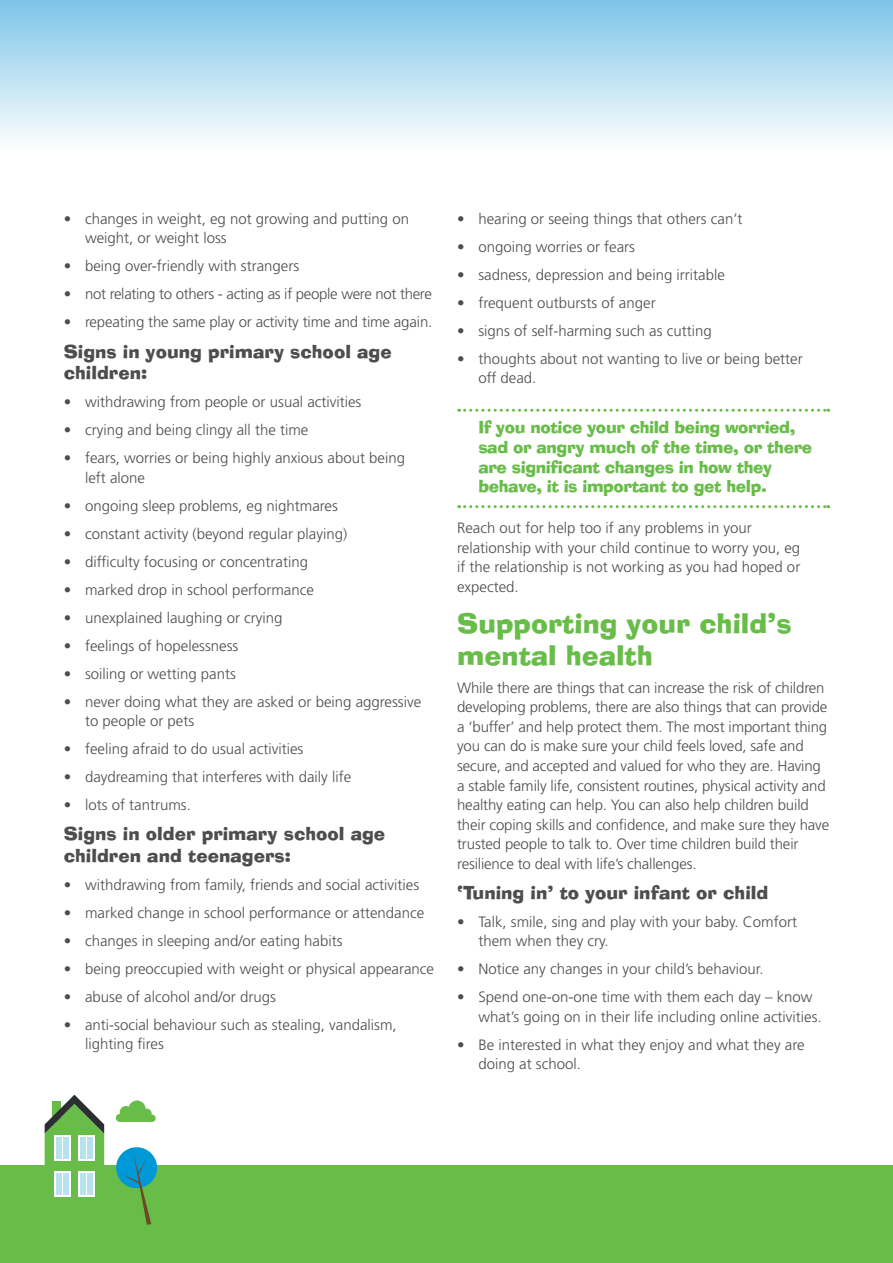
<style>
.page{position:relative;width:893px;height:1263px;background:#fff}
.page>*{position:absolute;margin:0;border:0;box-sizing:border-box;transform-origin:0 0}
.t1{font:27px/32.4px "Ad Lib BT";color:#68bd49}
.t2{font:18px/21.6px "Ad Lib BT";color:#4d4d4f}
.t3{font:16.5px/19.8px "Ad Lib BT";letter-spacing:-.025em;color:#68bd49}
.t4{font:300 15px/19.5px "Frutiger LT Std";color:#4d4d4f}
.t5{font:300 15px "Frutiger LT Std";letter-spacing:-.02em;color:#4d4d4f}
</style>
<div class="page">
<svg style="left:459px;top:409px;width:370px;height:3px"></svg>
<svg style="left:459px;top:505px;width:370px;height:3px"></svg>
<div style="left:0;top:1165px;width:893px;height:98px;background:#68bd49"></div>
<div style="left:0;top:0;width:893px;height:151px;background:linear-gradient(to bottom,#7dc5e9,#fefefe)"></div>
<svg style="left:45px;top:1095px;width:59px;height:102px"></svg>
<svg style="left:78px;top:1135px;width:17px;height:25px"></svg>
<div style="left:87px;top:1137px;width:6px;height:10px;background:#b6e3ee"></div>
<div style="left:80px;top:1137px;width:6px;height:10px;background:#b6e3ee"></div>
<div style="left:80px;top:1149px;width:6px;height:10px;background:#b6e3ee"></div>
<div style="left:87px;top:1149px;width:6px;height:10px;background:#b6e3ee"></div>
<svg style="left:78px;top:1171px;width:17px;height:25px"></svg>
<div style="left:87px;top:1173px;width:6px;height:10px;background:#b6e3ee"></div>
<div style="left:80px;top:1173px;width:6px;height:10px;background:#b6e3ee"></div>
<div style="left:80px;top:1185px;width:6px;height:10px;background:#b6e3ee"></div>
<div style="left:87px;top:1185px;width:6px;height:10px;background:#b6e3ee"></div>
<svg style="left:54px;top:1135px;width:17px;height:25px"></svg>
<div style="left:63px;top:1137px;width:6px;height:10px;background:#b6e3ee"></div>
<div style="left:56px;top:1137px;width:6px;height:10px;background:#b6e3ee"></div>
<div style="left:56px;top:1149px;width:6px;height:10px;background:#b6e3ee"></div>
<div style="left:63px;top:1149px;width:6px;height:10px;background:#b6e3ee"></div>
<svg style="left:54px;top:1171px;width:17px;height:25px"></svg>
<div style="left:63px;top:1173px;width:6px;height:10px;background:#b6e3ee"></div>
<div style="left:56px;top:1173px;width:6px;height:10px;background:#b6e3ee"></div>
<div style="left:56px;top:1185px;width:6px;height:10px;background:#b6e3ee"></div>
<div style="left:63px;top:1185px;width:6px;height:10px;background:#b6e3ee"></div>
<svg style="left:116px;top:1147px;width:41px;height:78px"></svg>
<svg style="left:116px;top:1100px;width:40px;height:22px"></svg>
<p class="t4" style="left:85px;top:209px;width:326px;text-indent:-21px">• changes in weight, eg not growing and putting on weight, or weight loss</p>
<p class="t4" style="left:64px;top:257px;width:237px">• being over-friendly with strangers</p>
<p class="t5" style="left:64px;top:286px;width:370px">• not relating to others - acting as if people were not there</p>
<p class="t4" style="left:64px;top:313px;width:370px">• repeating the same play or activity time and time again.</p>
<p class="t2" style="left:64px;top:340px;width:329px">Signs in young primary school age children:</p>
<p class="t4" style="left:64px;top:392px;width:299px">• withdrawing from people or usual activities</p>
<p class="t4" style="left:64px;top:420px;width:246px">• crying and being clingy all the time</p>
<p class="t4" style="left:85px;top:448px;width:322px;text-indent:-21px">• fears, worries or being highly anxious about being left alone</p>
<p class="t4" style="left:64px;top:496px;width:276px">• ongoing sleep problems, eg nightmares</p>
<p class="t4" style="left:64px;top:524px;width:285px">• constant activity (beyond regular playing)</p>
<p class="t4" style="left:64px;top:552px;width:246px">• difficulty focusing or concentrating</p>
<p class="t4" style="left:64px;top:580px;width:252px">• marked drop in school performance</p>
<p class="t4" style="left:64px;top:608px;width:220px">• unexplained laughing or crying</p>
<p class="t4" style="left:64px;top:636px;width:176px">• feelings of hopelessness</p>
<p class="t4" style="left:64px;top:664px;width:174px">• soiling or wetting pants</p>
<p class="t4" style="left:85px;top:692px;width:338px;text-indent:-21px">• never doing what they are asked or being aggressive to people or pets</p>
<p class="t4" style="left:64px;top:739px;width:241px">• feeling afraid to do usual activities</p>
<p class="t4" style="left:64px;top:767px;width:289px">• daydreaming that interferes with daily life</p>
<p class="t4" style="left:64px;top:795px;width:129px">• lots of tantrums.</p>
<p class="t2" style="left:64px;top:823px;width:323px">Signs in older primary school age children and teenagers:</p>
<p class="t4" style="left:64px;top:875px;width:357px">• withdrawing from family, friends and social activities</p>
<p class="t4" style="left:64px;top:903px;width:362px">• marked change in school performance or attendance</p>
<p class="t4" style="left:64px;top:931px;width:280px">• changes in sleeping and/or eating habits</p>
<p class="t4" style="left:64px;top:959px;width:372px">• being preoccupied with weight or physical appearance</p>
<p class="t4" style="left:64px;top:987px;width:214px">• abuse of alcohol and/or drugs</p>
<p class="t4" style="left:85px;top:1015px;width:313px;text-indent:-21px">• anti-social behaviour such as stealing, vandalism, lighting fires</p>
<p class="t4" style="left:457px;top:209px;width:287px">• hearing or seeing things that others can’t</p>
<p class="t4" style="left:457px;top:237px;width:179px">• ongoing worries or fears</p>
<p class="t4" style="left:457px;top:265px;width:269px">• sadness, depression and being irritable</p>
<p class="t4" style="left:457px;top:293px;width:200px">• frequent outbursts of anger</p>
<p class="t4" style="left:457px;top:321px;width:256px">• signs of self-harming such as cutting</p>
<p class="t4" style="left:478px;top:349px;width:326px;text-indent:-21px">• thoughts about not wanting to live or being better off dead.</p>
<p class="t3" style="left:478px;top:417px;width:335px">If you notice your child being worried, sad or angry much of the time, or there are significant changes in how they behave, it is important to get help.</p>
<p class="t4" style="left:457px;top:518px;width:345px">Reach out for help too if any problems in your relationship with your child continue to worry you, eg if the relationship is not working as you had hoped or expected.</p>
<h1 class="t1" style="left:457px;top:607px;width:336px">Supporting your child’s mental health</h1>
<p class="t4" style="left:457px;top:678px;width:374px">While there are things that can increase the risk of children developing problems, there are also things that can provide a ‘buffer’ and help protect them. The most important thing you can do is make sure your child feels loved, safe and secure, and accepted and valued for who they are. Having a stable family life, consistent routines, physical activity and healthy eating can help. You can also help children build their coping skills and confidence, and make sure they have trusted people to talk to. Over time children build their resilience to deal with life’s challenges.</p>
<p class="t2" style="left:457px;top:881px;width:313px">‘Tuning in’ to your infant or child</p>
<p class="t4" style="left:478px;top:912px;width:320px;text-indent:-21px">• Talk, smile, sing and play with your baby. Comfort them when they cry.</p>
<p class="t4" style="left:457px;top:959px;width:308px">• Notice any changes in your child’s behaviour.</p>
<p class="t4" style="left:478px;top:987px;width:345px;text-indent:-21px">• Spend one-on-one time with them each day – know what’s going on in their life including online activities.</p>
<p class="t4" style="left:478px;top:1035px;width:328px;text-indent:-21px">• Be interested in what they enjoy and what they are doing at school.</p>
</div>
